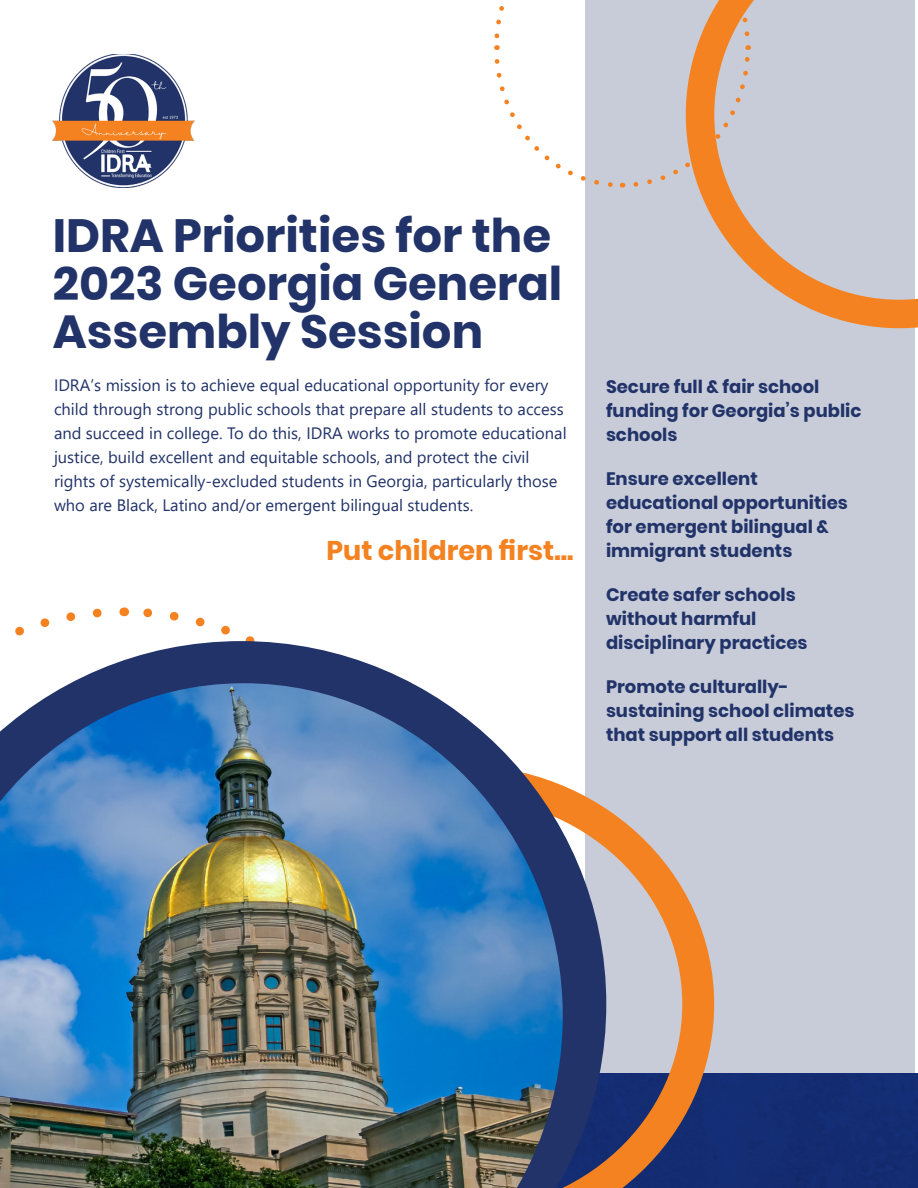
<style>
.page{position:relative;width:918px;height:1188px;background:#fff}
.page>*{position:absolute;margin:0;border:0;box-sizing:border-box;transform-origin:0 0}
.t1{font:700 46.5px/48px "Poppins";color:#213368}
.t2{font:700 27px "Poppins";color:#f58220}
.t3{font:700 18px/24px "Poppins";color:#213368}
.t4{font:16.5px/24px "Segoe UI";color:#213368}
</style>
<div class="page">
<svg style="left:15px;top:608px;width:87px;height:28px"></svg>
<div style="left:585px;top:0;width:330px;height:1091px;background:#c8ccd9"></div>
<div style="left:714px;top:1074px;width:204px;height:114px;background:#142d73"></div>
<img style="left:53px;top:54px;width:142px;height:134px">
<svg style="left:606px;top:808px;width:108px;height:380px"></svg>
<svg style="left:697px;top:0;width:221px;height:328px"></svg>
<svg style="left:633px;top:45px;width:119px;height:145px"></svg>
<svg style="left:697px;top:0;width:55px;height:39px"></svg>
<svg style="left:494px;top:6px;width:10px;height:44px"></svg>
<svg style="left:494px;top:59px;width:129px;height:129px"></svg>
<svg style="left:71px;top:641px;width:535px;height:547px"></svg>
<img style="left:0;top:683px;width:563px;height:505px">
<p class="t1" style="left:53px;top:212px;width:511px">IDRA Priorities for the<br>2023 Georgia General<br>Assembly Session</p>
<p class="t4" style="left:54px;top:372px;width:514px">IDRA’s mission is to achieve equal educational opportunity for every child through strong public schools that prepare all students to access and succeed in college. To do this, IDRA works to promote educational justice, build excellent and equitable schools, and protect the civil rights of systemically-excluded students in Georgia, particularly those who are Black, Latino and/or emergent bilingual students.</p>
<p class="t2" style="left:327px;top:535px;width:248px">Put children first...</p>
<p class="t3" style="left:606px;top:374px;width:257px">Secure full &amp; fair school funding for Georgia’s public schools</p>
<p class="t3" style="left:606px;top:467px;width:243px">Ensure excellent educational opportunities for emergent bilingual &amp; immigrant students</p>
<p class="t3" style="left:606px;top:583px;width:203px">Create safer schools without harmful disciplinary practices</p>
<p class="t3" style="left:606px;top:675px;width:250px">Promote culturally&shy;sustaining school climates that support all students</p>
</div>
